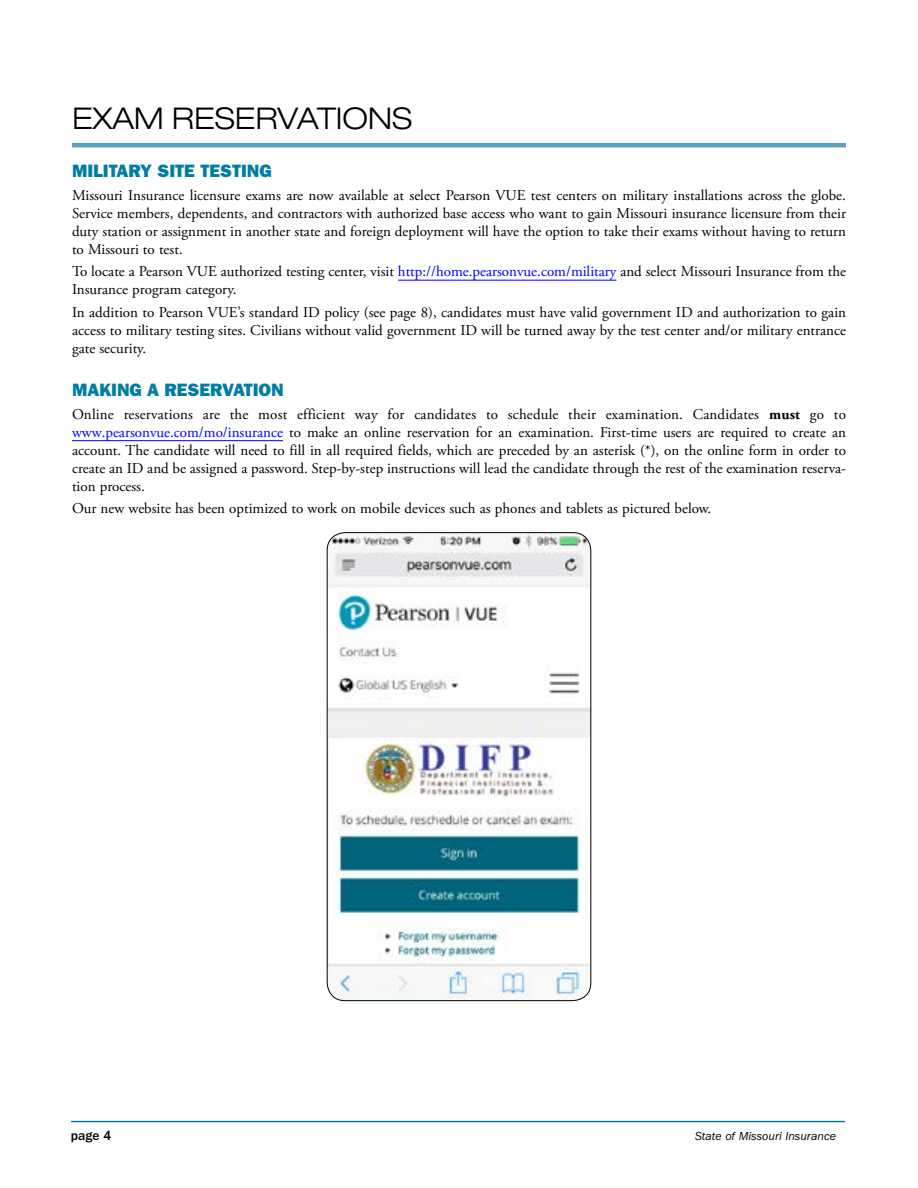
<style>
.page{position:relative;width:918px;height:1188px;background:#fff}
.page>*{position:absolute;margin:0;border:0;box-sizing:border-box;transform-origin:0 0}
.MAIN_HEAD{font:300 expanded 30px "Helvetica Neue LT Std";color:#000}
.A_Head{font:18px "ITC Franklin Gothic Std Hvy";color:#007da5}
.Text{font:15px/18px "Adobe Garamond Pro";color:#000;text-align:justify}
.t1{font:500 13.5px "ITC Franklin Gothic Std";color:#000}
.t2{font:italic 12px "ITC Franklin Gothic Std";color:#000}
.s1{color:#00f}
.s2{font-weight:700}
</style>
<div class="page">
<hr style="left:71px;top:1121px;width:774px;height:1px;background:#007da5">
<hr style="left:72px;top:143px;width:774px;height:4px;background:#59a3bc">
<hr style="left:398px;top:280px;width:218px;height:1px;background:#00f">
<hr style="left:72px;top:440px;width:211px;height:1px;background:#00f">
<img style="left:327px;top:533px;width:264px;height:468px">
<div style="left:327px;top:532px;width:264px;height:469px;border:1px solid #000;border-radius:18px"></div>
<p class="MAIN_HEAD" style="left:72px;top:101px;width:342px">EXAM RESERVATIONS</p>
<p class="A_Head" style="left:72px;top:161px;width:201px">MILITARY SITE TESTING</p>
<p class="Text" style="left:72px;top:187px;width:776px">Missouri Insurance licensure exams are now available at select Pearson VUE test centers on military installations across the globe.<br>Service members, dependents, and contractors with authorized base access who want to gain Missouri insurance licensure from their duty station or assignment in another state and foreign deployment will have the option to take their exams without having to return to Missouri to test.</p>
<p class="Text" style="left:72px;top:263px;width:776px">To locate a Pearson VUE authorized testing center, visit <span class="s1">http://home.pearsonvue.com/military</span> and select Missouri Insurance from the<br>Insurance program category.</p>
<p class="Text" style="left:72px;top:304px;width:776px">In addition to Pearson VUE’s standard ID policy (see page 8), candidates must have valid government ID and authorization to gain access to military testing sites. Civilians without valid government ID will be turned away by the test center and/or military entrance gate security.</p>
<p class="A_Head" style="left:72px;top:380px;width:213px">MAKING A RESERVATION</p>
<p class="Text" style="left:72px;top:406px;width:776px">Online reservations are the most efficient way for candidates to schedule their examination. Candidates <span class="s2">must</span> go to <span class="s1">www.pearsonvue.com/mo/insurance</span> to make an online reservation for an examination. First-time users are required to create an account. The candidate will need to fill in all required fields, which are preceded by an asterisk (*), on the online form in order to create an ID and be assigned a password. Step-by-step instructions will lead the candidate through the rest of the examination reserva&shy;tion process.</p>
<p class="Text" style="left:72px;top:500px;width:641px">Our new website has been optimized to work on mobile devices such as phones and tablets as pictured below.</p>
<p class="t1" style="left:71px;top:1128px;width:42px">page 4</p>
<p class="t2" style="left:695px;top:1130px;width:142px">State of Missouri Insurance</p>
</div>
